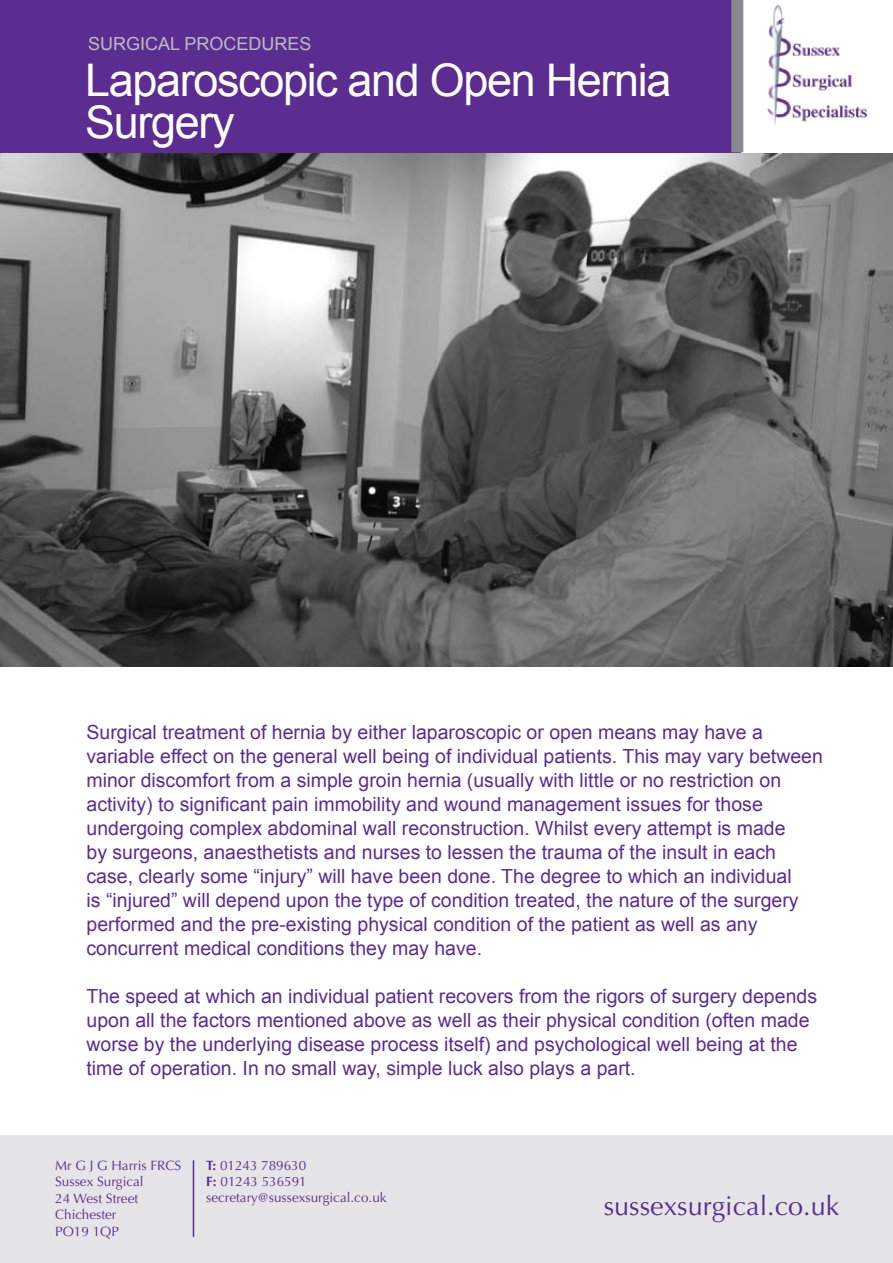
<style>
.page{position:relative;width:893px;height:1263px;background:#fff}
.page>*{position:absolute;margin:0;border:0;box-sizing:border-box;transform-origin:0 0}
.t1{font:45px/42px "Arial";letter-spacing:-.03em;color:#fff}
.t2{font:27px "Optima";color:#5c2d91}
.t3{font:19.5px/24px "Arial";color:#5c2d91}
.t4{font:18px "Arial";color:#bbbcc0}
.t5{font:13.5px/16.5px "Optima";color:#5c2d91}
.s1{font-weight:700}
</style>
<div class="page">
<img style="left:0;top:152px;width:893px;height:515px">
<div style="left:0;top:1135px;width:893px;height:128px;background:#e5e5e7"></div>
<hr style="left:193px;top:1161px;width:1px;height:75px;background:#5c2d91">
<div style="left:0;top:0;width:893px;height:152px;background:#5c2d91"></div>
<div style="left:741px;top:0;width:152px;height:152px;background:#fff"></div>
<img style="left:767px;top:5px;width:101px;height:120px">
<div style="left:731px;top:0;width:12px;height:152px;background:#878990"></div>
<p class="t4" style="left:88px;top:33px;width:225px">SURGICAL PROCEDURES</p>
<h1 class="t1" style="left:85px;top:59px;width:588px">Laparoscopic and Open Hernia<br>Surgery</h1>
<p class="t3" style="left:87px;top:720px;width:738px">Surgical treatment of hernia by either laparoscopic or open means may have a variable effect on the general well being of individual patients. This may vary between minor discomfort from a simple groin hernia (usually with little or no restriction on activity) to significant pain immobility and wound management issues for those undergoing complex abdominal wall reconstruction. Whilst every attempt is made<br>by surgeons, anaesthetists and nurses to lessen the trauma of the insult in each case, clearly some “injury” will have been done. The degree to which an individual<br>is “injured” will depend upon the type of condition treated, the nature of the surgery performed and the pre-existing physical condition of the patient as well as any concurrent medical conditions they may have.</p>
<p class="t3" style="left:87px;top:984px;width:732px">The speed at which an individual patient recovers from the rigors of surgery depends upon all the factors mentioned above as well as their physical condition (often made worse by the underlying disease process itself) and psychological well being at the time of operation. In no small way, simple luck also plays a part.</p>
<p class="t5" style="left:55px;top:1157px;width:128px">Mr G J G Harris FRCS<br>Sussex Surgical<br>24 West Street<br>Chichester<br>PO19 1QP</p>
<p class="t5" style="left:206px;top:1157px;width:182px"><span class="s1">T:</span> 01243 789630<br><span class="s1">F:</span> 01243 536591 secretary@sussexsurgical.co.uk</p>
<h2 class="t2" style="left:604px;top:1190px;width:237px">sussexsurgical.co.uk</h2>
</div>
